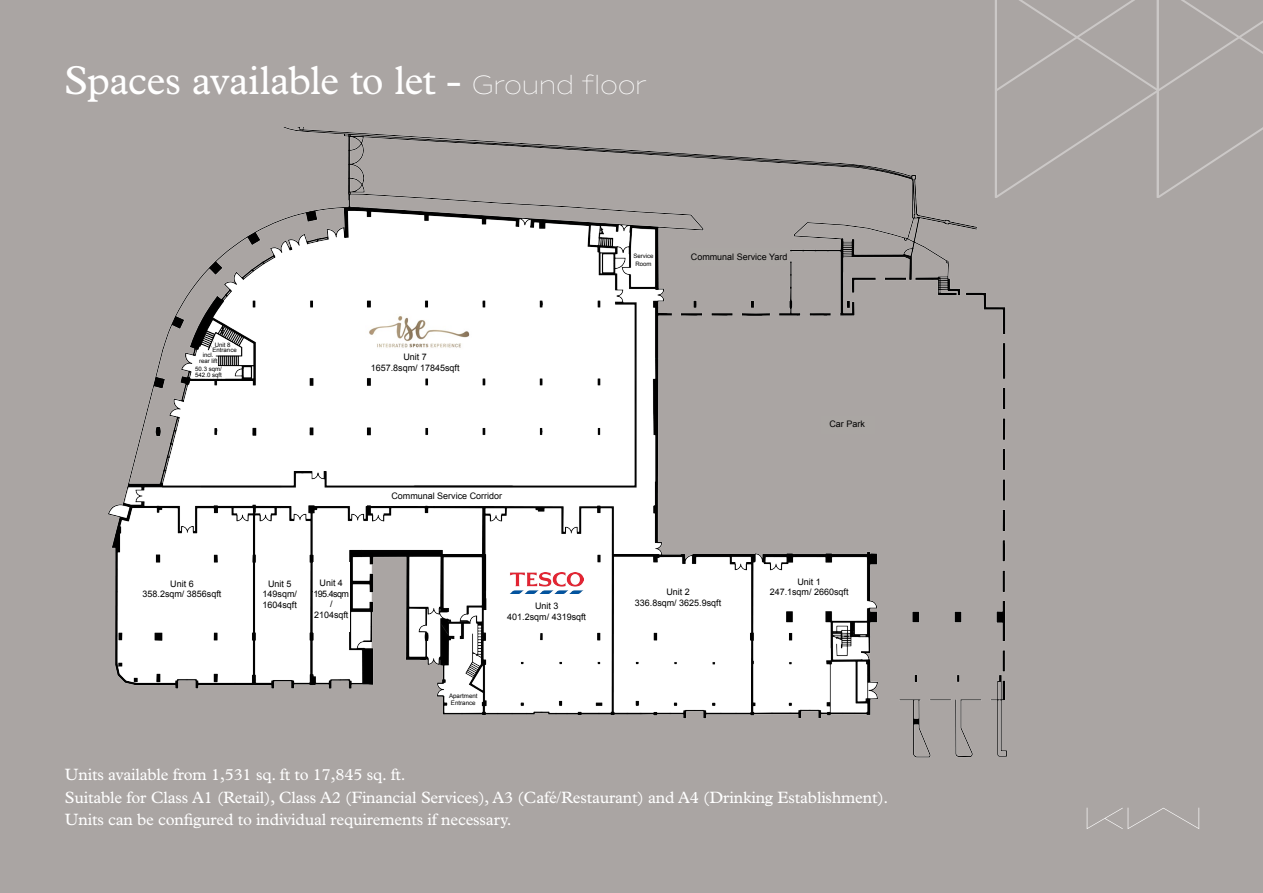
<style>
.page{position:relative;width:1263px;height:893px;background:#aaa5a3}
.page>*{position:absolute;margin:0;border:0;box-sizing:border-box;transform-origin:0 0}
.t1{font:40.5px "Plantin MT Pro";letter-spacing:-.02em;color:#fff}
.t2{font:16.5px/22.5px "Plantin MT Pro";letter-spacing:-.01em;color:#fff}
.t3{font:9px/10.8px "Arial";color:#000;text-align:center}
.t4{font:6.15px/7.5px "Arial";color:#000;text-align:center}
.t5{font:6px/7.2px "Arial";color:#000;text-align:center}
.s1{font-family:"Commuters Sans";font-weight:100;font-size:27px}
</style>
<div class="page">
<img style="left:108px;top:128px;width:899px;height:630px">
<img style="left:365px;top:309px;width:108px;height:51px">
<svg style="left:505px;top:574px;width:85px;height:23px"></svg>
<img style="left:509px;top:573px;width:74px;height:20px">
<div style="left:135px;top:576px;width:95px;height:32px;background:#fff"></div>
<div style="left:261px;top:556px;width:44px;height:62px;background:#fff"></div>
<div style="left:313px;top:562px;width:36px;height:70px;background:#fff"></div>
<div style="left:448px;top:693px;width:30px;height:16px;background:#fff"></div>
<div style="left:628px;top:587px;width:99px;height:23px;background:#fff"></div>
<div style="left:773px;top:585px;width:84px;height:25px;background:#fff"></div>
<div style="left:822px;top:416px;width:53px;height:18px;background:#aaa6a3"></div>
<div style="left:389px;top:489px;width:117px;height:15px;background:#fff"></div>
<div style="left:689px;top:248px;width:99px;height:18px;background:#aaa6a3"></div>
<div style="left:632px;top:251px;width:22px;height:18px;background:#fff"></div>
<svg style="left:182px;top:340px;width:57px;height:38px;background:#c8c8c7"></svg>
<svg style="left:1087px;top:808px;width:112px;height:21px"></svg>
<svg style="left:993px;top:0;width:270px;height:198px"></svg>
<hr style="left:995px;top:0;width:2px;height:198px;background:#fff">
<h1 class="t1" style="left:64px;top:57px;width:584px">Spaces available to let - <span class="s1">Ground floor</span></h1>
<p class="t5" style="left:215px;top:341px;width:17px">Unit 8</p>
<p class="t5" style="left:212px;top:346px;width:26px">Entrance</p>
<p class="t5" style="left:203px;top:352px;width:12px">incl.</p>
<p class="t5" style="left:195px;top:357px;width:28px;line-height:7.6px">rear lift<br>50.3 sqm/</p>
<p class="t5" style="left:195px;top:371px;width:28px">542.0 sqft</p>
<p class="t3" style="left:371px;top:352px;width:90px">Unit 7<br>1657.8sqm/ 17845sqft</p>
<p class="t3" style="left:391px;top:491px;width:112px">Communal Service Corridor</p>
<p class="t5" style="left:633px;top:253px;width:22px">Service<br>Room</p>
<p class="t3" style="left:691px;top:251px;width:98px">Communal Service Yard</p>
<p class="t3" style="left:829px;top:418px;width:37px">Car Park</p>
<p class="t3" style="left:143px;top:578px;width:80px">Unit 6<br>358.2sqm/ 3856sqft</p>
<p class="t3" style="left:263px;top:578px;width:36px">Unit 5<br>149sqm/<br>1604sqft</p>
<p class="t3" style="left:313px;top:577px;width:37px">Unit 4<br>195.4sqm /<br>2104sqft</p>
<p class="t4" style="left:449px;top:692px;width:30px">Apartment<br>Entrance</p>
<p class="t3" style="left:507px;top:600px;width:80px">Unit 3<br>401.2sqm/ 4319sqft</p>
<p class="t3" style="left:635px;top:587px;width:88px">Unit 2<br>336.8sqm/ 3625.9sqft</p>
<p class="t3" style="left:770px;top:576px;width:80px">Unit 1<br>247.1sqm/ 2660sqft</p>
<p class="t2" style="left:65px;top:763px;width:825px">Units available from 1,531 sq. ft to 17,845 sq. ft.<br>Suitable for Class A1 (Retail), Class A2 (Financial Services), A3 (Café/Restaurant) and A4 (Drinking Establishment).<br>Units can be configured to individual requirements if necessary.</p>
</div>
